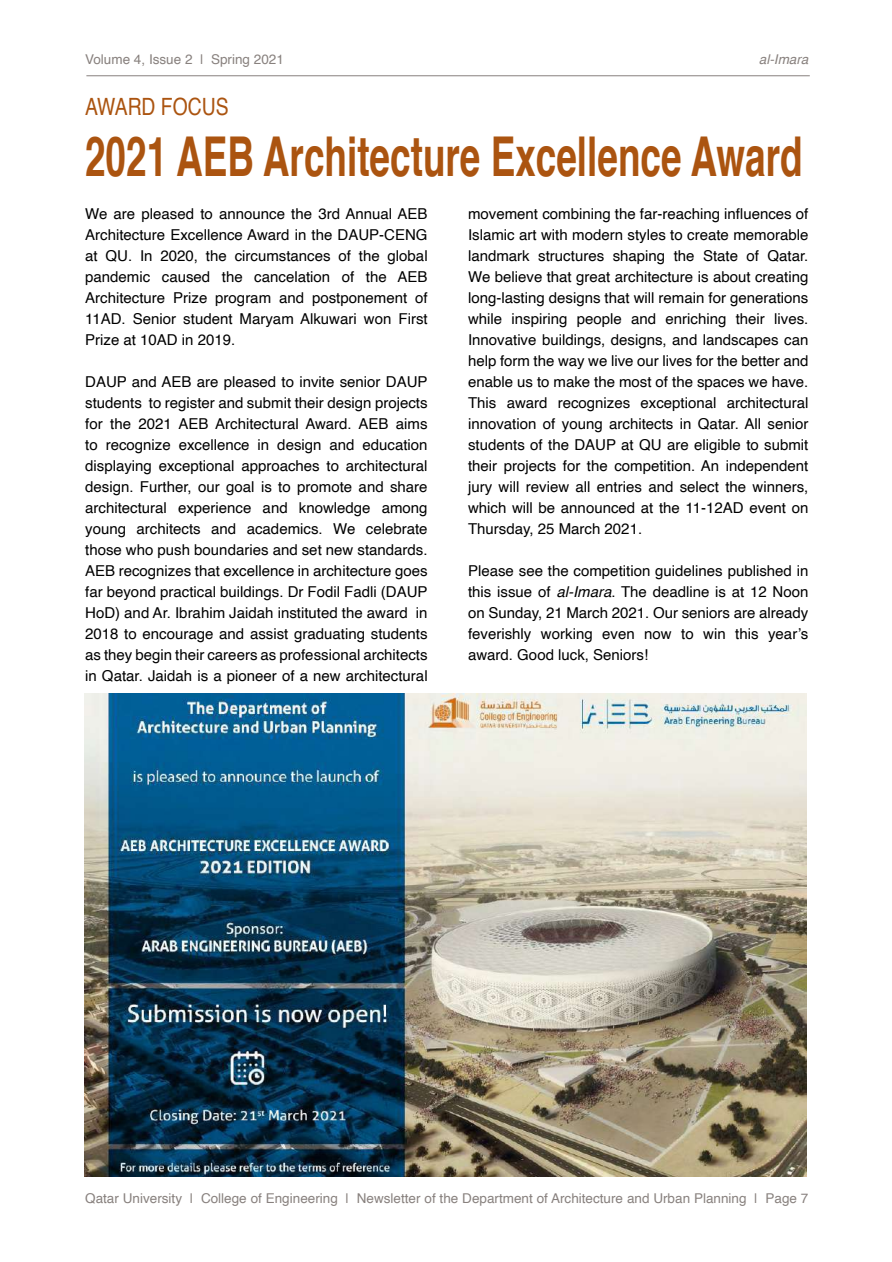
<style>
.page{position:relative;width:892px;height:1262px;background:#fff}
.page>*{position:absolute;margin:0;border:0;box-sizing:border-box;transform-origin:0 0}
.t1{font:700 54.9px "Helvetica";color:#ab5410;scale:.67 1}
.t2{font:23.85px "Helvetica";color:#ab5410;scale:.81 1}
.t3{font:15px/21px "Helvetica";color:#000;text-align:justify}
.t4{font:13.5px "Helvetica";color:#88817e}
.t5{font:italic 13.5px "Helvetica";color:#88817e}
.s1{font-style:italic}
</style>
<div class="page">
<hr style="left:86px;top:75px;width:723px;height:1px;background:#88817e">
<img style="left:84px;top:693px;width:722px;height:483px">
<p class="t4" style="left:85px;top:49px;width:200px">Volume 4, Issue 2 | Spring 2021</p>
<p class="t5" style="left:758px;top:48px;width:51px">al-Imara</p>
<h2 class="t2" style="left:85px;top:88px;width:179px">AWARD FOCUS</h2>
<h1 class="t1" style="left:85px;top:113px;width:1072px">2021 AEB Architecture Excellence Award</h1>
<p class="t3" style="left:85px;top:203px;width:344px">We are pleased to announce the 3rd Annual AEB Architecture Excellence Award in the DAUP-CENG at QU. In 2020, the circumstances of the global pandemic caused the cancelation of the AEB Architecture Prize program and postponement of 11AD. Senior student Maryam Alkuwari won First Prize at 10AD in 2019.</p>
<p class="t3" style="left:85px;top:371px;width:344px">DAUP and AEB are pleased to invite senior DAUP students to register and submit their design projects for the 2021 AEB Architectural Award. AEB aims to recognize excellence in design and education displaying exceptional approaches to architectural design. Further, our goal is to promote and share architectural experience and knowledge among young architects and academics. We celebrate those who push boundaries and set new standards.<br>AEB recognizes that excellence in architecture goes far beyond practical buildings. Dr Fodil Fadli (DAUP HoD) and Ar. Ibrahim Jaidah instituted the award in 2018 to encourage and assist graduating students as they begin their careers as professional architects in Qatar. Jaidah is a pioneer of a new architectural</p>
<p class="t3" style="left:468px;top:203px;width:342px">movement combining the far-reaching influences of Islamic art with modern styles to create memorable landmark structures shaping the State of Qatar.<br>We believe that great architecture is about creating long-lasting designs that will remain for generations while inspiring people and enriching their lives.<br>Innovative buildings, designs, and landscapes can help form the way we live our lives for the better and enable us to make the most of the spaces we have.<br>This award recognizes exceptional architectural innovation of young architects in Qatar. All senior students of the DAUP at QU are eligible to submit their projects for the competition. An independent jury will review all entries and select the winners, which will be announced at the 11-12AD event on Thursday, 25 March 2021.</p>
<p class="t3" style="left:468px;top:560px;width:342px">Please see the competition guidelines published in this issue of <span class="s1">al-Imara</span>. The deadline is at 12 Noon on Sunday, 21 March 2021. Our seniors are already feverishly working even now to win this year’s award. Good luck, Seniors!</p>
<p class="t4" style="left:85px;top:1187px;width:724px">Qatar University | College of Engineering | Newsletter of the Department of Architecture and Urban Planning | Page 7</p>
</div>
